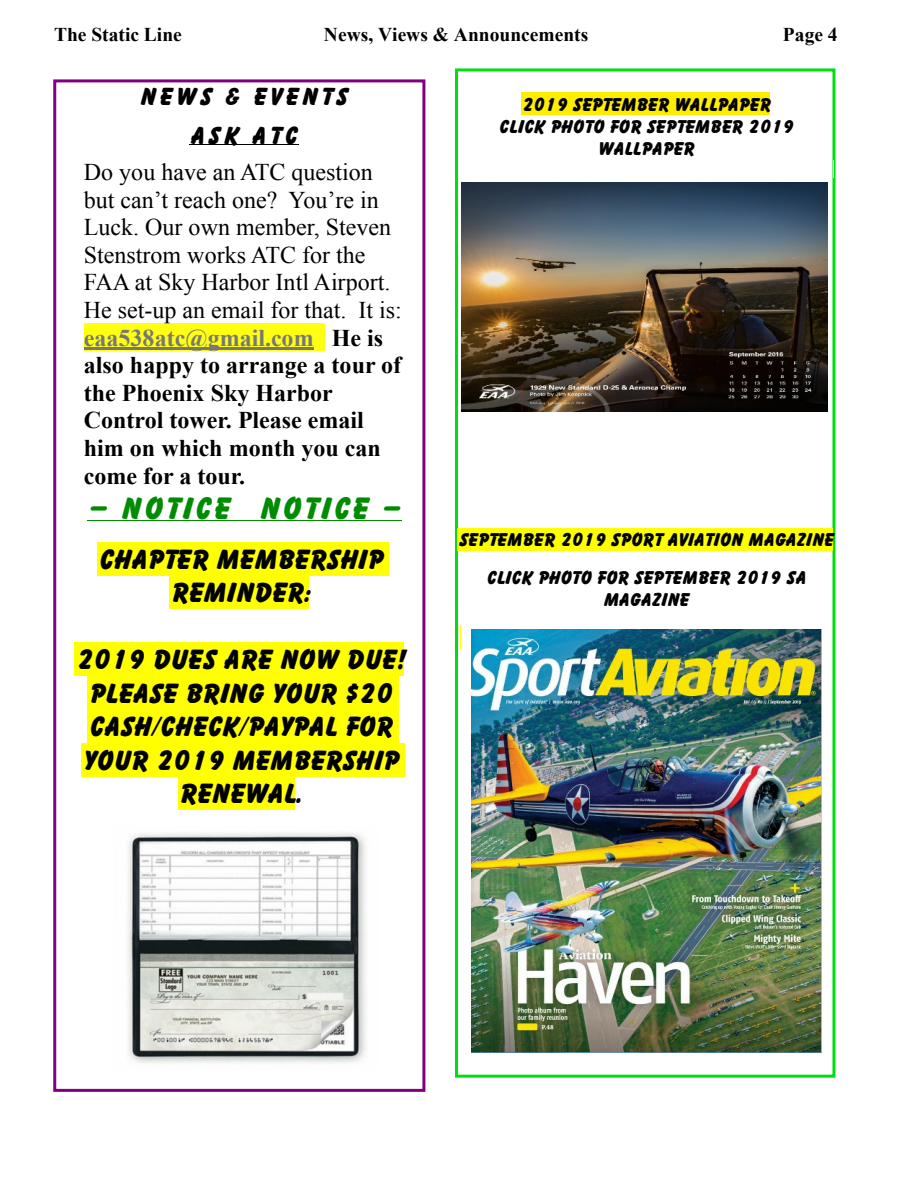
<style>
.page{position:relative;width:918px;height:1188px;background:#fff}
.page>*{position:absolute;margin:0;border:0;box-sizing:border-box;transform-origin:0 0}
.t1{font:30px "Balloonist SF Bold";letter-spacing:.08em;color:#008c00}
.t2{font:27px/33.5px "Balloonist SF Bold";color:#000;text-align:center}
.t3{font:24px/27.6px "Times New Roman";color:#000}
.t4{font:24px/38.7px "Balloonist SF Bold";letter-spacing:.135em;color:#000;text-align:center}
.t5{font:700 19.5px "Times New Roman";color:#000}
.t6{font:18px/22.4px "Balloonist SF Bold";color:#000;text-align:center}
.s1{font-weight:700;color:#777}
.s2{font-weight:700}
</style>
<div class="page">
<div style="left:455px;top:68px;width:380px;height:1010px;border:3px solid #00dd13"></div>
<div style="left:521px;top:93px;width:249px;height:22px;background:#ffed00"></div>
<div style="left:458px;top:528px;width:375px;height:23px;background:#ff0"></div>
<img style="left:461px;top:183px;width:366px;height:228px">
<img style="left:472px;top:630px;width:350px;height:423px">
<div style="left:53px;top:79px;width:372px;height:1013px;border:3px solid #800080"></div>
<div style="left:84px;top:323px;width:230px;height:28px;background:#ffff12"></div>
<div style="left:314px;top:323px;width:12px;height:28px;background:#ffff12"></div>
<div style="left:97px;top:542px;width:284px;height:33px;background:#ff0"></div>
<div style="left:381px;top:542px;width:8px;height:33px;background:#ff0"></div>
<div style="left:169px;top:575px;width:140px;height:34px;background:#ff0"></div>
<div style="left:75px;top:642px;width:329px;height:34px;background:#ff0"></div>
<div style="left:88px;top:676px;width:303px;height:33px;background:#ff0"></div>
<div style="left:391px;top:676px;width:8px;height:33px;background:#ff0"></div>
<div style="left:88px;top:709px;width:303px;height:34px;background:#ff0"></div>
<div style="left:391px;top:709px;width:8px;height:34px;background:#ff0"></div>
<div style="left:81px;top:743px;width:316px;height:33px;background:#ff0"></div>
<div style="left:397px;top:743px;width:8px;height:33px;background:#ff0"></div>
<div style="left:178px;top:776px;width:117px;height:34px;background:#ff0"></div>
<hr style="left:189px;top:144px;width:110px;height:1px;background:#000">
<hr style="left:84px;top:347px;width:230px;height:2px;background:#777">
<hr style="left:87px;top:520px;width:315px;height:1px;background:#008c00">
<img style="left:127px;top:833px;width:240px;height:231px">
<p class="t5" style="left:54px;top:28px;width:129px">The Static Line</p>
<p class="t5" style="left:324px;top:28px;width:266px">News, Views &amp; Announcements</p>
<p class="t5" style="left:783px;top:28px;width:56px">Page 4</p>
<p class="t4" style="left:139px;top:78px;width:209px">NEWS &amp; EVENTS<br>ASK ATC</p>
<p class="t3" style="left:84px;top:161px;width:320px">Do you have an ATC question but can’t reach one? You’re in<br>Luck. Our own member, Steven<br>Stenstrom works ATC for the<br>FAA at Sky Harbor Intl Airport.<br>He set-up an email for that. It is: <span class="s1">eaa538atc@gmail.com</span> <span class="s2">He is also happy to arrange a tour of the Phoenix Sky Harbor<br>Control tower. Please email him on which month you can come for a tour.</span></p>
<p class="t1" style="left:87px;top:497px;width:314px">– NOTICE NOTICE –</p>
<p class="t2" style="left:97px;top:543px;width:286px">CHAPTER MEMBERSHIP<br>REMINDER:</p>
<p class="t2" style="left:75px;top:644px;width:331px">2019 DUES ARE NOW DUE!<br>PLEASE BRING YOUR $20<br>CASH/CHECK/PAYPAL FOR<br>YOUR 2019 MEMBERSHIP<br>RENEWAL.</p>
<p class="t6" style="left:498px;top:94px;width:296px">2019 SEPTEMBER WALLPAPER<br>CLICK PHOTO FOR SEPTEMBER 2019<br>WALLPAPER</p>
<p class="t6" style="left:458px;top:522px;width:377px;line-height:37.3px">SEPTEMBER 2019 SPORT AVIATION MAGAZINE<br>CLICK PHOTO FOR SEPTEMBER 2019 SA</p>
<p class="t6" style="left:603px;top:589px;width:87px">MAGAZINE</p>
</div>
